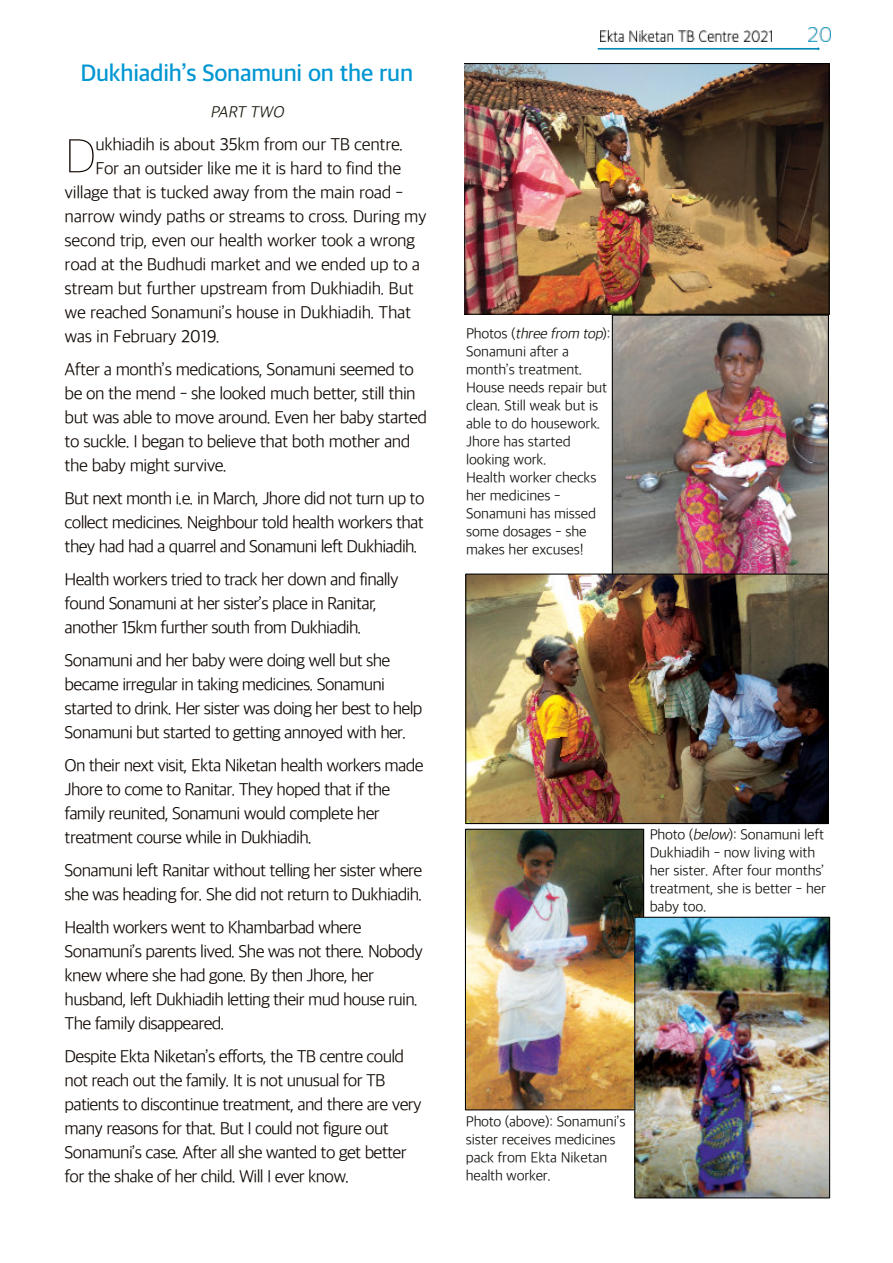
<style>
.page{position:relative;width:893px;height:1263px;background:#fff}
.page>*{position:absolute;margin:0;border:0;box-sizing:border-box;transform-origin:0 0}
.t1{font:100 50.25px "Apple SD Gothic Neo";color:#0f0600}
.t2{font:600 24px "Apple SD Gothic Neo";letter-spacing:-.01em;color:#0096d2}
.t3{font:300 18px/24px "Apple SD Gothic Neo";letter-spacing:-.04em;color:#0f0600}
.t4{font:300 18px "Apple SD Gothic Neo";letter-spacing:-.02em;color:#0f0600}
.t5{font:italic 300 16.5px "Apple SD Gothic Neo";color:#18160b}
.t6{font:300 15px/18px "Apple SD Gothic Neo";letter-spacing:-.01em;color:#100e0a}
.s1{font-style:italic}
</style>
<div class="page">
<img style="left:467px;top:831px;width:175px;height:277px">
<div style="left:465px;top:829px;width:179px;height:281px;border:1px solid #000"></div>
<img style="left:465px;top:64px;width:364px;height:250px">
<img style="left:614px;top:317px;width:213px;height:256px">
<div style="left:612px;top:315px;width:217px;height:285px;border:1px solid #000"></div>
<img style="left:467px;top:575px;width:360px;height:247px">
<div style="left:465px;top:573px;width:364px;height:251px;border:1px solid #000"></div>
<img style="left:636px;top:919px;width:192px;height:277px">
<div style="left:634px;top:917px;width:196px;height:281px;border:1px solid #000"></div>
<svg style="left:598px;top:47px;width:222px;height:3px"></svg>
<img style="left:600px;top:31px;width:172px;height:11px">
<img style="left:809px;top:27px;width:21px;height:15px">
<h2 class="t2" style="left:81px;top:60px;width:334px">Dukhiadih’s Sonamuni on the run</h2>
<p class="t5" style="left:210px;top:103px;width:78px">PART TWO</p>
<h1 class="t1" style="left:65px;top:130px;width:33px">D</h1>
<p class="t4" style="left:95px;top:135px;width:310px">ukhiadih is about 35km from our TB centre.</p>
<p class="t4" style="left:95px;top:159px;width:307px">For an outsider like me it is hard to find the</p>
<p class="t4" style="left:65px;top:183px;width:340px">village that is tucked away from the main road -</p>
<p class="t4" style="left:65px;top:207px;width:363px">narrow windy paths or streams to cross. During my</p>
<p class="t4" style="left:65px;top:231px;width:352px">second trip, even our health worker took a wrong</p>
<p class="t4" style="left:65px;top:255px;width:357px">road at the Budhudi market and we ended up to a</p>
<p class="t4" style="left:65px;top:279px;width:351px">stream but further upstream from Dukhiadih. But</p>
<p class="t4" style="left:65px;top:303px;width:348px">we reached Sonamuni’s house in Dukhiadih. That</p>
<p class="t4" style="left:65px;top:327px;width:157px">was in February 2019.</p>
<p class="t3" style="left:65px;top:358px;width:364px">After a month’s medications, Sonamuni seemed to be on the mend - she looked much better, still thin but was able to move around. Even her baby started to suckle. I began to believe that both mother and the baby might survive.</p>
<p class="t3" style="left:65px;top:487px;width:361px;text-align:justify">But next month i.e. in March, Jhore did not turn up to collect medicines. Neighbour told health workers that they had had a quarrel and Sonamuni left Dukhiadih.</p>
<p class="t3" style="left:65px;top:568px;width:335px">Health workers tried to track her down and finally found Sonamuni at her sister’s place in Ranitar, another 15km further south from Dukhiadih.</p>
<p class="t3" style="left:65px;top:649px;width:359px">Sonamuni and her baby were doing well but she became irregular in taking medicines. Sonamuni started to drink. Her sister was doing her best to help Sonamuni but started to getting annoyed with her.</p>
<p class="t3" style="left:65px;top:754px;width:360px">On their next visit, Ekta Niketan health workers made Jhore to come to Ranitar. They hoped that if the family reunited, Sonamuni would complete her treatment course while in Dukhiadih.</p>
<p class="t3" style="left:65px;top:859px;width:359px">Sonamuni left Ranitar without telling her sister where she was heading for. She did not return to Dukhiadih.</p>
<p class="t3" style="left:65px;top:916px;width:360px">Health workers went to Khambarbad where Sonamuni’s parents lived. She was not there. Nobody knew where she had gone. By then Jhore, her husband, left Dukhiadih letting their mud house ruin.<br>The family disappeared.</p>
<p class="t3" style="left:65px;top:1045px;width:359px">Despite Ekta Niketan’s efforts, the TB centre could not reach out the family. It is not unusual for TB patients to discontinue treatment, and there are very many reasons for that. But I could not figure out Sonamuni’s case. After all she wanted to get better for the shake of her child. Will I ever know.</p>
<p class="t6" style="left:466px;top:325px;width:146px">Photos (<span class="s1">threefromtop</span>):<br>Sonamuni after a month’s treatment.<br>House needs repair but clean. Still weak but is able to do housework.<br>Jhore has started looking work.<br>Health worker checks her medicines -<br>Sonamuni has missed some dosages - she makes her excuses!</p>
<p class="t6" style="left:650px;top:827px;width:178px">Photo (<span class="s1">below</span>): Sonamuni left<br>Dukhiadih - now living with her sister. After four months’ treatment, she is better - her baby too.</p>
<p class="t6" style="left:466px;top:1113px;width:161px">Photo (above): Sonamuni’s sister receives medicines pack from Ekta Niketan health worker.</p>
</div>
